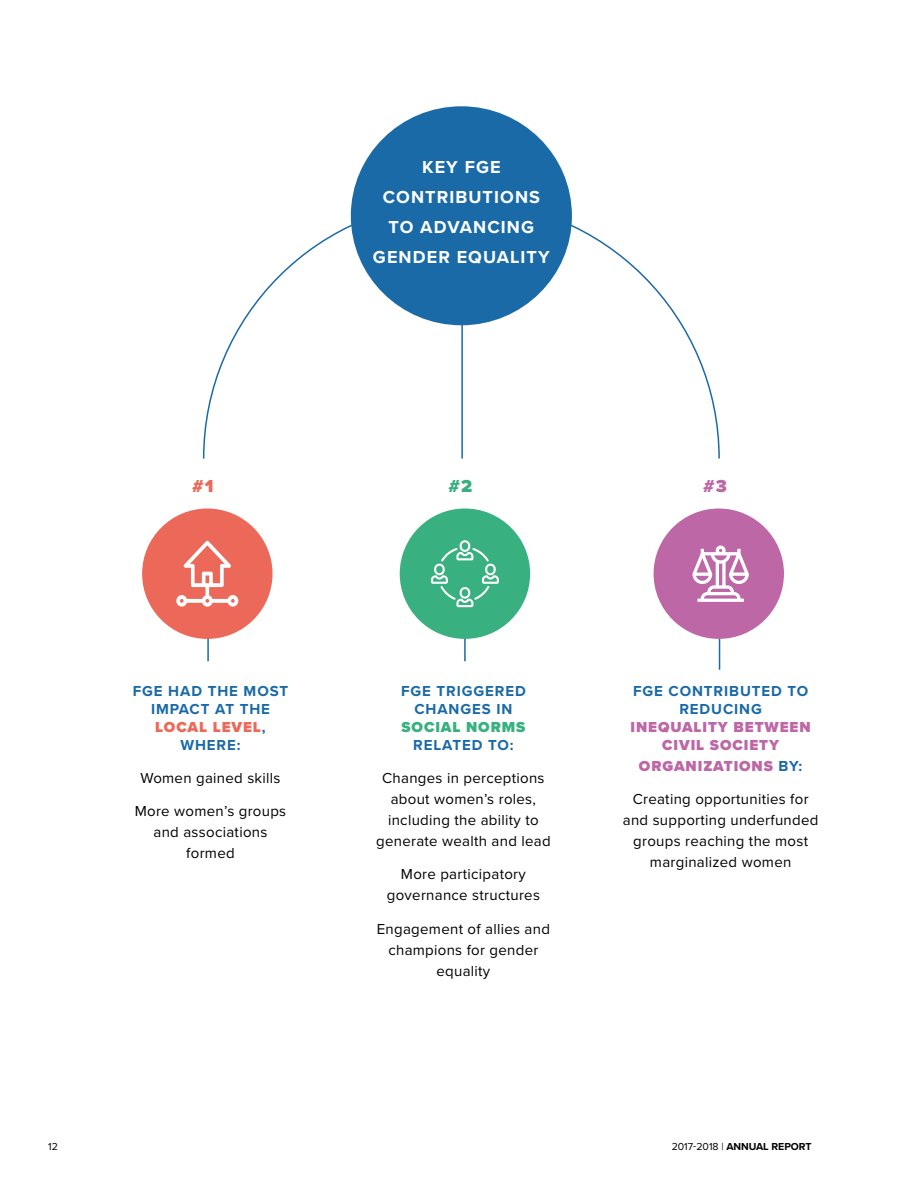
<style>
.page{position:relative;width:918px;height:1188px;background:#fff}
.page>*{position:absolute;margin:0;border:0;box-sizing:border-box;transform-origin:0 0}
.t1{font:700 18px/30px "Proxima Nova";letter-spacing:.06em;color:#fff;text-align:center}
.t2{font:900 18px "Proxima Nova";color:#ec695a}
.t3{font:900 18px "Proxima Nova";color:#38b07f}
.t4{font:900 18px "Proxima Nova";color:#bd67a6}
.t5{font:15px/21px "Proxima Nova";letter-spacing:.02em;color:#000;text-align:center}
.t6{font:700 15px/18px "Proxima Nova";letter-spacing:.06em;color:#1a6aa7;text-align:center}
.t7{font:900 15px/18px "Proxima Nova";letter-spacing:.06em;color:#bd67a6;text-align:center}
.t8{font:900 15px "Proxima Nova";letter-spacing:.06em;color:#38b07f}
.t9{font:700 10.5px "Proxima Nova";color:#000}
.t10{font:10.5px "Proxima Nova";color:#000}
.s1{font-weight:900;color:#ec695a}
.s2{font-weight:700;color:#1a6aa7}
.s3{font-weight:400}
</style>
<div class="page">
<svg style="left:202px;top:200px;width:518px;height:259px"></svg>
<div style="left:351px;top:106px;width:221px;height:219px;background:#1a6aa7;border-radius:50%"></div>
<hr style="left:461px;top:272px;width:2px;height:187px;background:#1a6aa7">
<hr style="left:207px;top:544px;width:2px;height:117px;background:#1a6aa7">
<hr style="left:464px;top:544px;width:2px;height:117px;background:#1a6aa7">
<hr style="left:719px;top:553px;width:1px;height:117px;background:#1a6aa7">
<div style="left:654px;top:509px;width:130px;height:130px;background:#bd67a6;border-radius:50%"></div>
<div style="left:142px;top:509px;width:131px;height:130px;background:#ec695a;border-radius:50%"></div>
<div style="left:400px;top:509px;width:130px;height:130px;background:#38b07f;border-radius:50%"></div>
<svg style="left:431px;top:540px;width:68px;height:67px"></svg>
<svg style="left:176px;top:541px;width:62px;height:66px"></svg>
<svg style="left:692px;top:546px;width:57px;height:56px"></svg>
<p class="t1" style="left:373px;top:153px;width:178px">KEY FGE<br>CONTRIBUTIONS<br>TO ADVANCING<br>GENDER EQUALITY</p>
<p class="t2" style="left:192px;top:472px;width:23px">#1</p>
<p class="t3" style="left:448px;top:472px;width:25px">#2</p>
<p class="t4" style="left:703px;top:472px;width:25px">#3</p>
<p class="t6" style="left:133px;top:682px;width:157px">FGE HAD THE MOST<br>IMPACT AT THE<br><span class="s1">LOCAL LEVEL</span>,<br>WHERE:</p>
<p class="t6" style="left:633px;top:682px;width:177px">FGE CONTRIBUTED TO<br>REDUCING</p>
<p class="t6" style="left:401px;top:682px;width:126px">FGE TRIGGERED<br>CHANGES IN</p>
<p class="t8" style="left:402px;top:715px;width:125px">SOCIAL NORMS</p>
<p class="t6" style="left:413px;top:736px;width:102px">RELATED TO:</p>
<p class="t7" style="left:631px;top:717px;width:182px">INEQUALITY BETWEEN<br>CIVIL SOCIETY</p>
<p class="t7" style="left:639px;top:756px;width:165px">ORGANIZATIONS <span class="s2">BY:</span></p>
<p class="t5" style="left:623px;top:788px;width:197px">Creating opportunities for and supporting underfunded groups reaching the most marginalized women</p>
<p class="t5" style="left:376px;top:766px;width:176px">Changes in perceptions about women’s roles, including the ability to generate wealth and lead</p>
<p class="t5" style="left:387px;top:863px;width:155px">More participatory governance structures</p>
<p class="t5" style="left:377px;top:918px;width:175px">Engagement of allies and champions for gender equality</p>
<p class="t5" style="left:140px;top:766px;width:142px">Women gained skills</p>
<p class="t5" style="left:135px;top:800px;width:153px">More women’s groups and associations formed</p>
<p class="t10" style="left:48px;top:1139px;width:11px">12</p>
<p class="t9" style="left:672px;top:1141px;width:141px"><span class="s3">2017-2018 |</span> ANNUAL REPORT</p>
</div>
